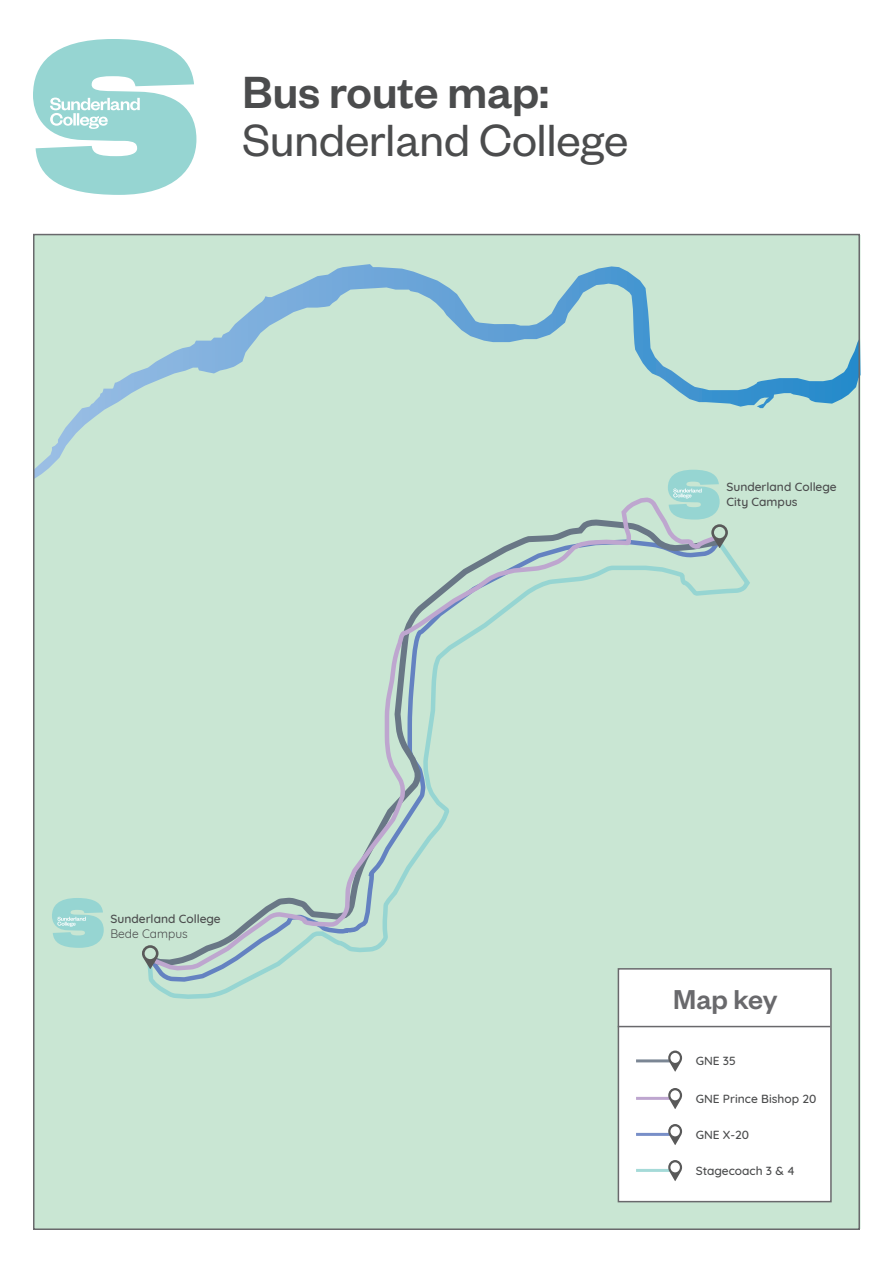
<style>
.page{position:relative;width:893px;height:1263px;background:#fff}
.page>*{position:absolute;margin:0;border:0;box-sizing:border-box;transform-origin:0 0}
.t1{font:49.5px "Founders Grotesk";color:#4b4c4d}
.t2{font:500 49.5px "Founders Grotesk";color:#4b4c4d}
.t3{font:500 30px "Founders Grotesk";letter-spacing:-.005em;color:#69696c}
.t4{font:500 12px/15px "Quicksand";color:#4b4c4d}
.t5{font:12px "Quicksand";color:#4b4c4d}
</style>
<div class="page">
<div style="left:33px;top:235px;width:860px;height:995px;background:#c9e6d3"></div>
<svg style="left:33px;top:39px;width:163px;height:156px"></svg>
<svg style="left:828px;top:233px;width:65px;height:997px"></svg>
<div style="left:618px;top:969px;width:213px;height:232px;background:#fff"></div>
<div style="left:618px;top:968px;width:214px;height:234px;border:2px solid #69696c"></div>
<hr style="left:618px;top:1026px;width:212px;height:1px;background:#69696c">
<hr style="left:636px;top:1059px;width:37px;height:3px;background:#7b8694">
<svg style="left:668px;top:1050px;width:14px;height:22px"></svg>
<div style="left:670px;top:1053px;width:10px;height:10px;background:#fff;border-radius:50%"></div>
<hr style="left:636px;top:1097px;width:37px;height:3px;background:#bea6cf">
<svg style="left:668px;top:1088px;width:14px;height:21px"></svg>
<div style="left:670px;top:1090px;width:10px;height:10px;background:#fff;border-radius:50%"></div>
<hr style="left:636px;top:1133px;width:37px;height:3px;background:#788fc8">
<svg style="left:668px;top:1124px;width:14px;height:21px"></svg>
<div style="left:670px;top:1126px;width:10px;height:10px;background:#fff;border-radius:50%"></div>
<hr style="left:636px;top:1169px;width:37px;height:3px;background:#a5dad8">
<svg style="left:668px;top:1160px;width:14px;height:21px"></svg>
<div style="left:670px;top:1162px;width:10px;height:10px;background:#fff;border-radius:50%"></div>
<svg style="left:521px;top:497px;width:147px;height:42px"></svg>
<svg style="left:148px;top:539px;width:605px;height:462px"></svg>
<svg style="left:142px;top:945px;width:17px;height:24px"></svg>
<div style="left:145px;top:948px;width:11px;height:11px;background:#c9e6d3;border-radius:50%"></div>
<svg style="left:36px;top:264px;width:821px;height:215px"></svg>
<svg style="left:668px;top:470px;width:60px;height:78px"></svg>
<svg style="left:52px;top:898px;width:52px;height:50px"></svg>
<h1 class="t2" style="left:242px;top:61px;width:308px">Bus route map:</h1>
<h1 class="t1" style="left:242px;top:110px;width:387px">Sunderland College</h1>
<p class="t4" style="left:726px;top:478px;width:112px">Sunderland College<br>City Campus</p>
<p class="t4" style="left:110px;top:910px;width:112px">Sunderland College</p>
<p class="t5" style="left:110px;top:924px;width:79px">Bede Campus</p>
<h2 class="t3" style="left:673px;top:980px;width:106px">Map key</h2>
<p class="t4" style="left:696px;top:1052px;width:42px">GNE 35</p>
<p class="t4" style="left:696px;top:1090px;width:122px">GNE Prince Bishop 20</p>
<p class="t4" style="left:696px;top:1126px;width:55px">GNE X-20</p>
<p class="t4" style="left:696px;top:1162px;width:101px">Stagecoach 3 &amp; 4</p>
</div>
